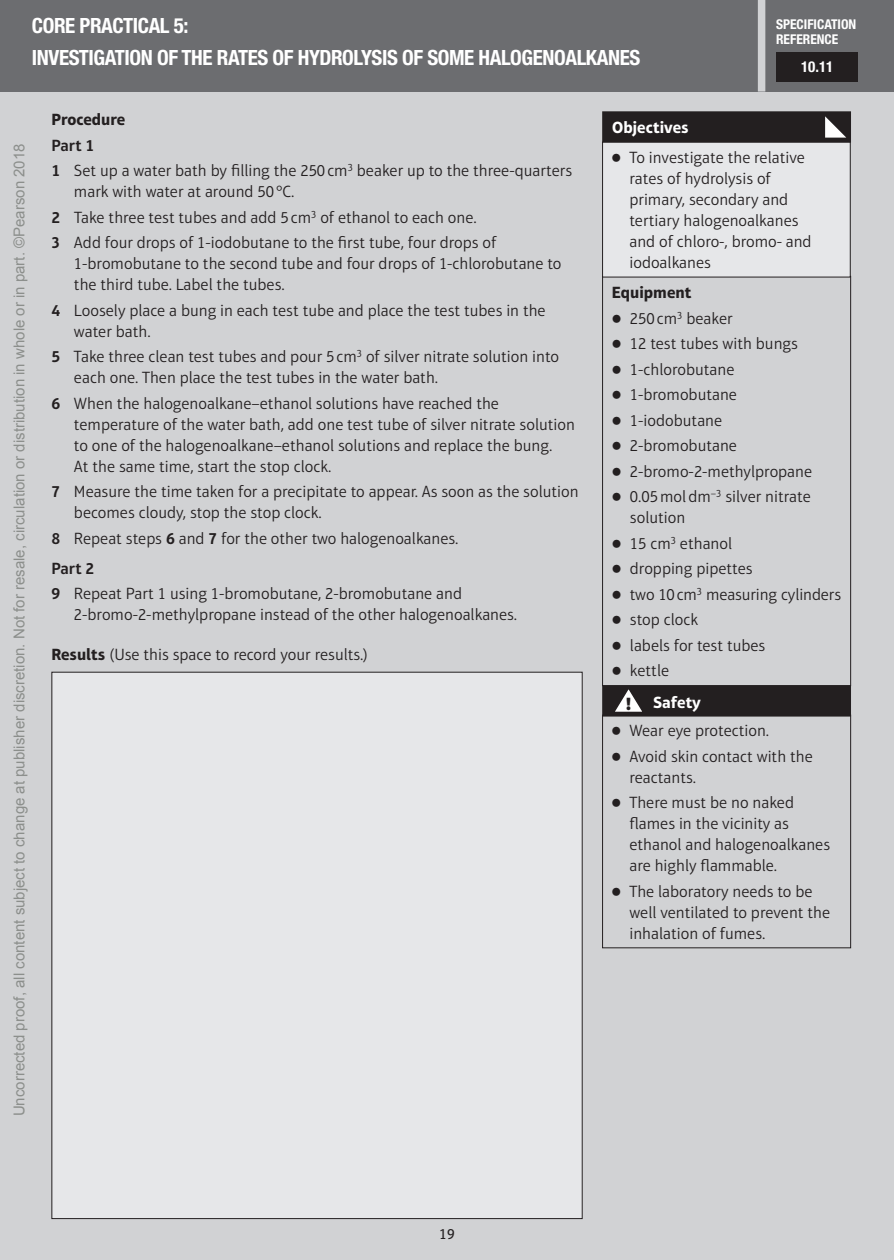
<style>
.page{position:relative;width:894px;height:1260px;background:#fff}
.page>*{position:absolute;margin:0;border:0;box-sizing:border-box;transform-origin:0 0}
.t1{font:700 condensed 21px/31.5px "Helvetica Neue LTW1 G";letter-spacing:-.02em;color:#fff}
.t2{font:300 16.5px/21px "Aptifer Sans LT Pro";color:#231f20}
.t3{font:700 16.5px "Aptifer Sans LT Pro";color:#231f20}
.t4{font:700 16.5px "Aptifer Sans LT Pro";color:#fff}
.t5{font:15px "Arial";color:#8c8f8c}
.t6{font:700 condensed 15px "Helvetica Neue LTW1 G";color:#fff}
.t7{font:15px "Aptifer Sans LT Pro";color:#231f20}
.t8{font:700 condensed 13.5px/15.3px "Helvetica Neue LTW1 G";color:#fff}
.s1{font-weight:600}
.s2{font-weight:700}
.s3{font-weight:900;font-size:18px;color:#231f20}
</style>
<div class="page">
<div style="left:0;top:92px;width:894px;height:1167px;background:#d1d2d4"></div>
<div style="left:0;top:0;width:894px;height:92px;background:#6c6d70"></div>
<div style="left:52px;top:672px;width:530px;height:546px;background:#e6e7e9"></div>
<div style="left:602px;top:714px;width:249px;height:234px;border:1px solid #231f20"></div>
<div style="left:603px;top:686px;width:247px;height:29px;background:#231f20"></div>
<svg style="left:615px;top:689px;width:27px;height:23px"></svg>
<div style="left:602px;top:685px;width:249px;height:31px;border:2px solid #231f20"></div>
<div style="left:602px;top:276px;width:249px;height:410px;border:1px solid #231f20"></div>
<div style="left:602px;top:142px;width:248px;height:135px;background:#e6e7e9"></div>
<div style="left:603px;top:112px;width:247px;height:30px;background:#231f20"></div>
<div style="left:602px;top:111px;width:249px;height:32px;border:2px solid #231f20"></div>
<svg style="left:825px;top:116px;width:21px;height:22px"></svg>
<div style="left:776px;top:52px;width:82px;height:29px;background:#231f20"></div>
<div style="left:758px;top:0;width:7px;height:92px;background:#d1d2d4"></div>
<p class="t1" style="left:32px;top:10px;width:610px">CORE PRACTICAL 5:<br>INVESTIGATION OF THE RATES OF HYDROLYSIS OF SOME HALOGENOALKANES</p>
<p class="t8" style="left:776px;top:16px;width:82px">SPECIFICATION<br>REFERENCE</p>
<p class="t6" style="left:801px;top:58px;width:34px">10.11</p>
<p class="t5" style="left:9px;top:1116px;width:974px;rotate:-90deg">Uncorrected proof, all content subject to change at publisher discretion. Not for resale, circulation or distribution in whole or in part. ©Pearson 2018</p>
<p class="t3" style="left:51px;top:110px;width:75px">Procedure</p>
<p class="t2" style="left:51px;top:132px;width:522px;line-height:25.5px"><span class="s1">Part 1<br>1</span> Set up a water bath by filling the 250cm<sup>3</sup> beaker up to the three-quarters</p>
<p class="t2" style="left:51px;top:179px;width:446px;line-height:25.5px;text-indent:23px">mark with water at around 50°C.<br><span class="s1">2</span> Take three test tubes and add 5cm<sup>3</sup> of ethanol to each one.<br><span class="s1">3</span> Add four drops of 1-iodobutane to the first tube, four drops of</p>
<p class="t2" style="left:74px;top:253px;width:489px">1-bromobutane to the second tube and four drops of 1-chlorobutane to the third tube. Label the tubes.</p>
<p class="t2" style="left:74px;top:300px;width:473px;text-indent:-23px"><span class="s1">4</span> Loosely place a bung in each test tube and place the test tubes in the water bath.</p>
<p class="t2" style="left:74px;top:346px;width:487px;text-indent:-23px"><span class="s1">5</span> Take three clean test tubes and pour 5cm<sup>3</sup> of silver nitrate solution into each one. Then place the test tubes in the water bath.</p>
<p class="t2" style="left:74px;top:393px;width:502px;text-indent:-23px"><span class="s1">6</span> When the halogenoalkane–ethanol solutions have reached the temperature of the water bath, add one test tube of silver nitrate solution to one of the halogenoalkane–ethanol solutions and replace the bung.<br>At the same time, start the stop clock.</p>
<p class="t2" style="left:74px;top:481px;width:506px;text-indent:-23px"><span class="s1">7</span> Measure the time taken for a precipitate to appear. As soon as the solution becomes cloudy, stop the stop clock.</p>
<p class="t2" style="left:51px;top:523px;width:408px;line-height:30px"><span class="s1">8</span> Repeat steps <span class="s1">6</span> and <span class="s1">7</span> for the other two halogenoalkanes.<br><span class="s1">Part 2</span></p>
<p class="t2" style="left:74px;top:583px;width:445px;text-indent:-23px"><span class="s1">9</span> Repeat Part 1 using 1-bromobutane, 2-bromobutane and<br>2-bromo-2-methylpropane instead of the other halogenoalkanes.</p>
<p class="t2" style="left:51px;top:643px;width:318px"><span class="s2">Results</span> (Use this space to record your results.)</p>
<p class="t4" style="left:612px;top:118px;width:78px">Objectives</p>
<p class="t2" style="left:629px;top:147px;width:184px;text-indent:-18px">● To investigate the relative rates of hydrolysis of primary, secondary and tertiary halogenoalkanes and of chloro-, bromo- and iodoalkanes</p>
<p class="t3" style="left:612px;top:282px;width:81px">Equipment</p>
<p class="t2" style="left:612px;top:307px;width:122px">● 250cm<sup>3</sup> beaker</p>
<p class="t2" style="left:612px;top:333px;width:188px">● 12 test tubes with bungs</p>
<p class="t2" style="left:612px;top:358px;width:124px">● 1-chlorobutane</p>
<p class="t2" style="left:612px;top:384px;width:127px">● 1-bromobutane</p>
<p class="t2" style="left:612px;top:409px;width:112px">● 1-iodobutane</p>
<p class="t2" style="left:612px;top:435px;width:127px">● 2-bromobutane</p>
<p class="t2" style="left:612px;top:460px;width:202px">● 2-bromo-2-methylpropane</p>
<p class="t2" style="left:630px;top:486px;width:182px;text-indent:-18px">● 0.05moldm<sup>–3</sup> silver nitrate solution</p>
<p class="t2" style="left:612px;top:532px;width:122px">● 15 cm<sup>3</sup> ethanol</p>
<p class="t2" style="left:612px;top:558px;width:142px">● dropping pipettes</p>
<p class="t2" style="left:612px;top:583px;width:231px">● two 10cm<sup>3</sup> measuring cylinders</p>
<p class="t2" style="left:612px;top:609px;width:88px">● stop clock</p>
<p class="t2" style="left:612px;top:634px;width:155px">● labels for test tubes</p>
<p class="t2" style="left:612px;top:660px;width:59px">● kettle</p>
<p class="t4" style="left:626px;top:692px;width:76px"><span class="s3">!</span> Safety</p>
<p class="t2" style="left:611px;top:720px;width:159px">● Wear eye protection.</p>
<p class="t2" style="left:629px;top:745px;width:185px;text-indent:-18px">● Avoid skin contact with the reactants.</p>
<p class="t2" style="left:629px;top:792px;width:202px;text-indent:-18px">● There must be no naked flames in the vicinity as ethanol and halogenoalkanes are highly flammable.</p>
<p class="t2" style="left:629px;top:880px;width:202px;text-indent:-18px">● The laboratory needs to be well ventilated to prevent the inhalation of fumes.</p>
<p class="t7" style="left:439px;top:1224px;width:17px">19</p>
</div>
